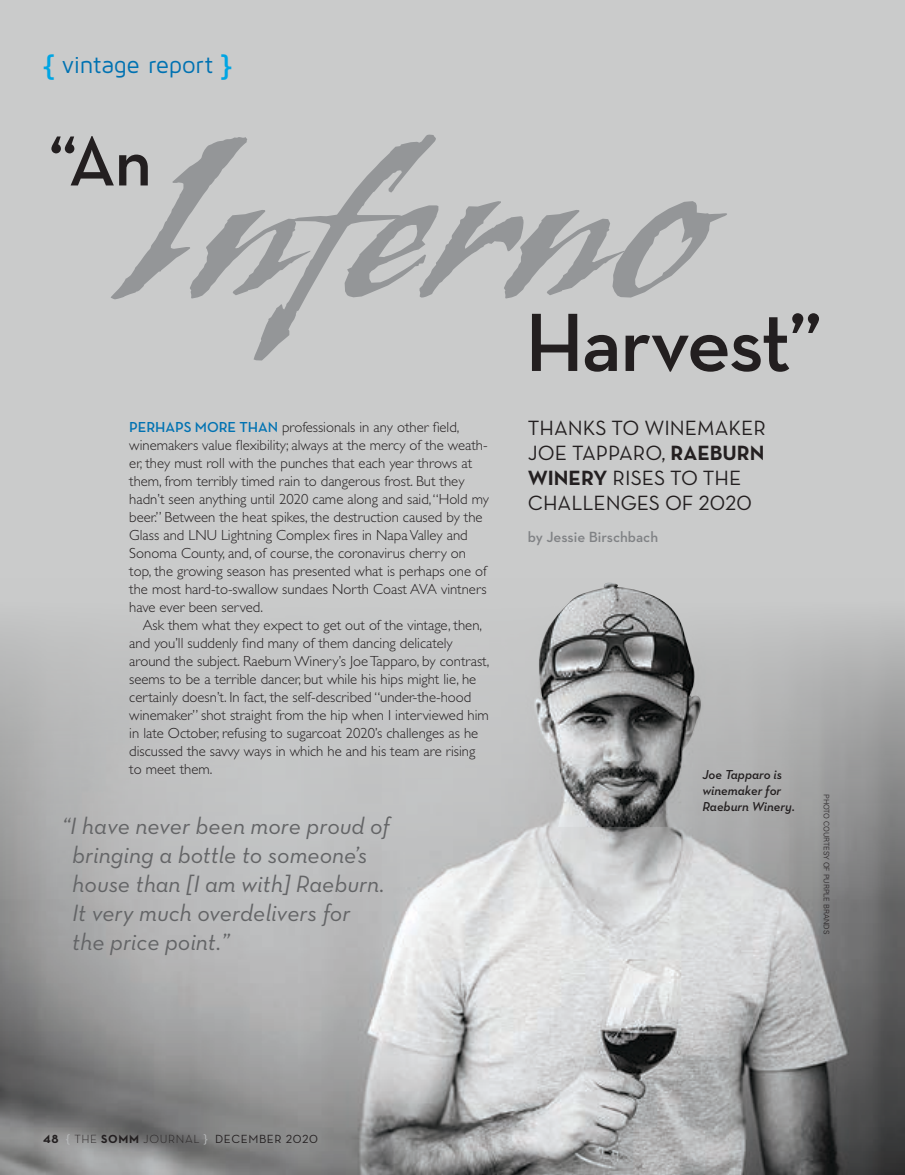
<style>
.page{position:relative;width:905px;height:1175px;background:#fff}
.page>*{position:absolute;margin:0;border:0;box-sizing:border-box;transform-origin:0 0}
.t1{font:224.7px "Banshee Std";letter-spacing:-.02em;color:#949698}
.t2{font:600 84px "Neutra Text";letter-spacing:-.025em;color:#231f20}
.t3{font:600 72px "Neutra Text";color:#231f20}
.t4{font:24px/28.8px "Neutra Text Book Italic Alt";color:#636466}
.t5{font:24px "Maven Pro";letter-spacing:-.01em;color:#0072b2}
.t6{font:21px/25.2px "Neutra Text Book Alt";color:#231f20}
.t7{font:600 15px "Neutra Text";color:#808285}
.t8{font:300 14.7px/18px "Gill Sans Std";color:#231f20}
.t9{font:italic 600 13.2px/15.9px "Neutra Text";color:#231f20}
.t10{font:300 12px "Neutra Text";letter-spacing:.05em;color:#231f20}
.t11{font:300 7.5px "Univers LT Std";color:#231f20}
.s1{font-family:"Neutra Text";font-weight:600;font-size:30px;color:#00a5e3}
.s2{font-family:"Neutra Text";font-weight:600;color:#0072b2}
.s3{font-family:"Neutra Text";font-weight:700}
.s4{font-family:"Neutra Text Bold Alt";font-weight:400}
.s5{font-weight:400;color:#bcbec0}
.s6{font-weight:700}
.s7{font-weight:400}
.s8{font-family:"Neutra Text Book Alt";font-weight:400}
</style>
<div class="page">
<div style="left:0;top:0;width:904px;height:1174px;background:#cacbcb"></div>
<img style="left:0;top:621px;width:904px;height:553px">
<img style="left:533px;top:582px;width:172px;height:245px">
<h3 class="t5" style="left:43px;top:50px;width:190px"><span class="s1">{</span> vintage report <span class="s1">}</span></h3>
<h1 class="t1" style="left:128px;top:83px;width:585px">Inferno</h1>
<h3 class="t3" style="left:48px;top:117px;width:105px">“An</h3>
<h2 class="t2" style="left:525px;top:291px;width:299px">Harvest”</h2>
<p class="t8" style="left:129px;top:418px;width:361px"><span class="s2">PERHAPS MORE THAN</span> professionals in any other field, winemakers value flexibility; always at the mercy of the weath&shy;er, they must roll with the punches that each year throws at them, from terribly timed rain to dangerous frost. But they hadn’t seen anything until 2020 came along and said, “Hold my beer.” Between the heat spikes, the destruction caused by the Glass and LNU Lightning Complex fires in Napa Valley and Sonoma County, and, of course, the coronavirus cherry on top, the growing season has presented what is perhaps one of the most hard-to-swallow sundaes North Coast AVA vintners have ever been served.</p>
<p class="t8" style="left:129px;top:616px;width:361px;text-indent:13px">Ask them what they expect to get out of the vintage, then, and you’ll suddenly find many of them dancing delicately around the subject. Raeburn Winery’s Joe Tapparo, by contrast, seems to be a terrible dancer, but while his hips might lie, he certainly doesn’t. In fact, the self-described “under-the-hood winemaker” shot straight from the hip when I interviewed him in late October, refusing to sugarcoat 2020’s challenges as he discussed the savvy ways in which he and his team are rising to meet them.</p>
<h3 class="t4" style="left:72px;top:811px;width:319px;text-indent:-10px">“I have never been more proud of bringing a bottle to someone’s house than [I am with] Raeburn.<br>It very much overdelivers for<br>the price point.”</h3>
<h3 class="t6" style="left:527px;top:414px;width:240px">THANKS TO WINEMAKER<br>JOE TAPPARO, <span class="s3">RAEBURN<br>WINERY</span> RISES TO THE<br>CHALLENGES OF 2020</h3>
<p class="t7" style="left:527px;top:527px;width:132px">by Jessie Birschbach</p>
<p class="t9" style="left:702px;top:766px;width:94px">Joe Tapparo is winemaker for<br>Raeburn Winery.</p>
<p class="t11" style="left:830px;top:794px;width:142px;rotate:90deg">PHOTO COURTESY OF PURPLE BRANDS</p>
<p class="t10" style="left:43px;top:1131px;width:276px"><span class="s4">48</span> <span class="s5">{</span> THE <span class="s6">SOMM</span> JOURNAL <span class="s5">}</span> <span class="s7">DECEMBER</span> <span class="s8">2020</span></p>
</div>
